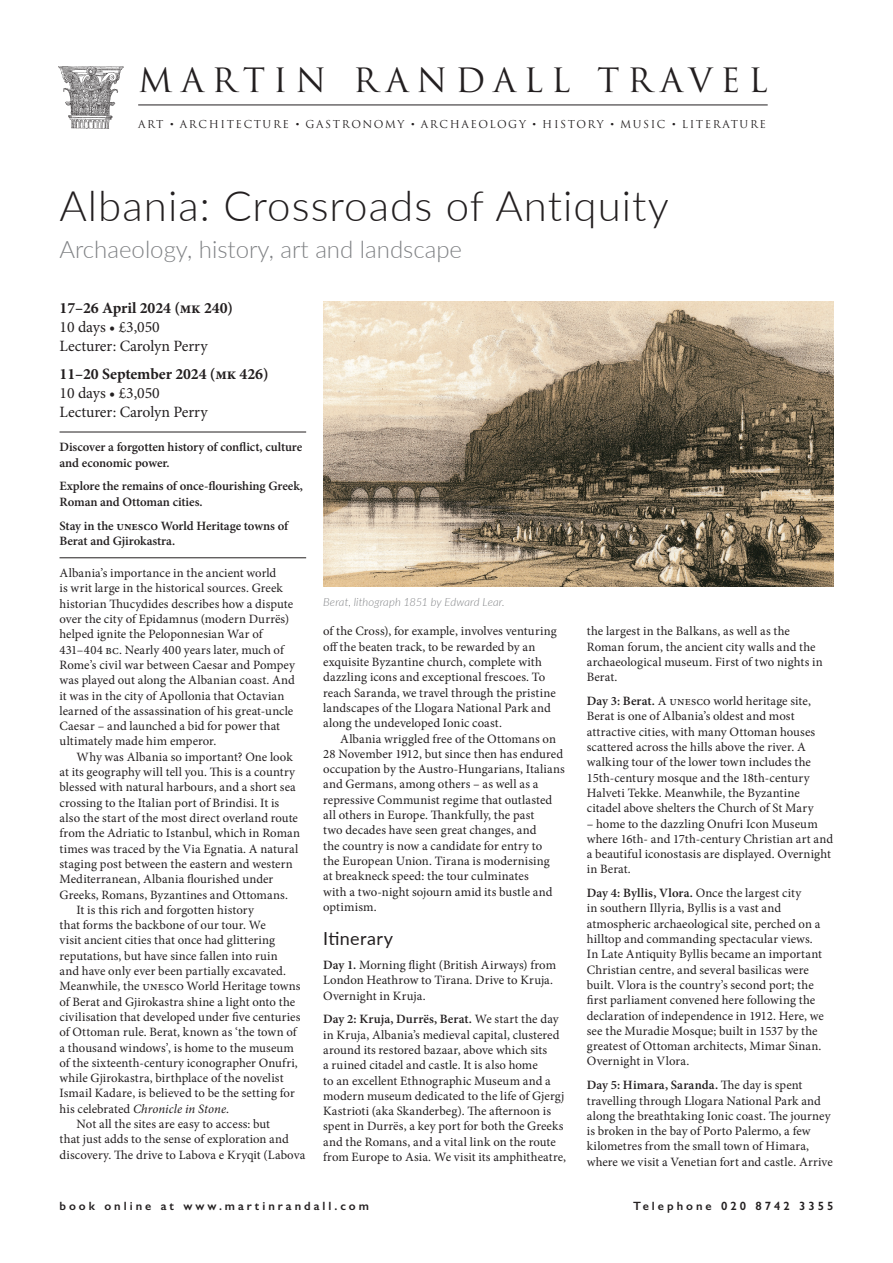
<style>
.page{position:relative;width:893px;height:1263px;background:#fff}
.page>*{position:absolute;margin:0;border:0;box-sizing:border-box;transform-origin:0 0}
.A1_A_tour_title{font:300 42px "Lato";letter-spacing:.025em;color:#231f20}
.MRT_header_22_5_Trajan{font:32.7px "Trajan Pro";letter-spacing:.245em;color:#231f20}
.A2_Tour_subtitle{font:300 24px "Lato";color:#808285}
.D3_Itinerary_heading{font:18px "Lato";letter-spacing:.02em;color:#231f20}
.B1_Dates_line_1_bld_Min{font:700 15.75px "Minion Pro";letter-spacing:-.005em;color:#231f20}
.B2_Dates_line_2_Min{font:15.75px "Minion Pro";letter-spacing:-.005em;color:#231f20}
.B3_Dates_line_3___2_Min{font:15.75px "Minion Pro";letter-spacing:-.01em;color:#231f20}
.B3_Dates_line_3___4_Min{font:15.75px "Minion Pro";letter-spacing:-.01em;color:#231f20}
.D2_Introduction{font:12.75px/15.3px "Minion Pro";letter-spacing:.01em;color:#231f20}
.D4_Itinerary{font:12.75px/15.3px "Minion Pro";letter-spacing:.01em;color:#231f20}
.D1_Introduction_first_para{font:12.75px/15.3px "Minion Pro";letter-spacing:.005em;color:#231f20}
.C2_Highlights_no_rule{font:600 12.75px/15.3px "Minion Pro";letter-spacing:-.005em;color:#231f20}
.C1_Highlights_top_rule{font:600 12.75px/15.3px "Minion Pro";letter-spacing:-.01em;color:#231f20}
.C3_Highlights_bottom_rule{font:600 12.75px/15.3px "Minion Pro";letter-spacing:-.005em;color:#231f20}
.t1{font:600 12px "Gill Sans";letter-spacing:.25em;color:#231f20}
.Illustration_caption{font:italic 300 11.25px "Lato";letter-spacing:.01em;color:#808285}
.MRT_subtitle_8_Trajan{font:10.65px "Trajan Pro";letter-spacing:.15em;color:#231f20}
.s1{font-family:"Adobe Caslon Pro"}
.s2{font-style:italic}
.s3{font-weight:600}
</style>
<div class="page">
<img style="left:58px;top:66px;width:66px;height:63px">
<hr style="left:138px;top:105px;width:630px;height:1px;background:#231f20">
<hr style="left:60px;top:432px;width:246px;height:1px;background:#231f20">
<hr style="left:60px;top:557px;width:246px;height:1px;background:#231f20">
<img style="left:323px;top:302px;width:510px;height:285px">
<p class="MRT_header_22_5_Trajan" style="left:138px;top:59px;width:631px">MARTIN RANDALL TRAVEL</p>
<p class="MRT_subtitle_8_Trajan" style="left:138px;top:117px;width:629px">ART <span class="s1">•</span> ARCHITECTURE <span class="s1">•</span> GASTRONOMY <span class="s1">•</span> ARCHAEOLOGY <span class="s1">•</span> HISTORY <span class="s1">•</span> MUSIC <span class="s1">•</span> LITERATURE</p>
<p class="A1_A_tour_title" style="left:60px;top:177px;width:611px">Albania: Crossroads of Antiquity</p>
<p class="A2_Tour_subtitle" style="left:60px;top:233px;width:404px">Archaeology, history, art and landscape</p>
<p class="B1_Dates_line_1_bld_Min" style="left:60px;top:297px;width:175px">17–26 April 2024 (mk 240)</p>
<p class="B2_Dates_line_2_Min" style="left:60px;top:317px;width:102px">10 days • £3,050</p>
<p class="B3_Dates_line_3___2_Min" style="left:60px;top:336px;width:150px">Lecturer: Carolyn Perry</p>
<p class="B1_Dates_line_1_bld_Min" style="left:60px;top:363px;width:211px">11–20 September 2024 (mk 426)</p>
<p class="B2_Dates_line_2_Min" style="left:60px;top:382px;width:102px">10 days • £3,050</p>
<p class="B3_Dates_line_3___4_Min" style="left:60px;top:401px;width:150px">Lecturer: Carolyn Perry</p>
<p class="C1_Highlights_top_rule" style="left:60px;top:439px;width:244px">Discover a forgotten history of conflict, culture and economic power.</p>
<p class="C2_Highlights_no_rule" style="left:60px;top:479px;width:245px">Explore the remains of once-flourishing Greek,<br>Roman and Ottoman cities.</p>
<p class="C3_Highlights_bottom_rule" style="left:60px;top:518px;width:230px">Stay in the unesco World Heritage towns of<br>Berat and Gjirokastra.</p>
<p class="D1_Introduction_first_para" style="left:60px;top:565px;width:237px">Albania’s importance in the ancient world<br>is writ large in the historical sources. Greek historian Thucydides describes how a dispute over the city of Epidamnus (modern Durrës) helped ignite the Peloponnesian War of 431–404 bc. Nearly 400 years later, much of Rome’s civil war between Caesar and Pompey was played out along the Albanian coast. And it was in the city of Apollonia that Octavian learned of the assassination of his great-uncle Caesar – and launched a bid for power that ultimately made him emperor.</p>
<p class="D2_Introduction" style="left:60px;top:749px;width:242px;text-indent:17px">Why was Albania so important? One look at its geography will tell you. This is a country blessed with natural harbours, and a short sea crossing to the Italian port of Brindisi. It is also the start of the most direct overland route from the Adriatic to Istanbul, which in Roman times was traced by the Via Egnatia. A natural staging post between the eastern and western Mediterranean, Albania flourished under Greeks, Romans, Byzantines and Ottomans.</p>
<p class="D2_Introduction" style="left:60px;top:902px;width:243px;text-indent:17px">It is this rich and forgotten history<br>that forms the backbone of our tour. We<br>visit ancient cities that once had glittering reputations, but have since fallen into ruin<br>and have only ever been partially excavated.<br>Meanwhile, the unesco World Heritage towns of Berat and Gjirokastra shine a light onto the civilisation that developed under five centuries of Ottoman rule. Berat, known as ‘the town of a thousand windows’, is home to the museum of the sixteenth-century iconographer Onufri, while Gjirokastra, birthplace of the novelist Ismail Kadare, is believed to be the setting for his celebrated <span class="s2">Chronicle in Stone</span>.</p>
<p class="D2_Introduction" style="left:60px;top:1116px;width:247px;text-indent:17px">Not all the sites are easy to access: but<br>that just adds to the sense of exploration and discovery. The drive to Labova e Kryqit (Labova</p>
<p class="Illustration_caption" style="left:323px;top:594px;width:183px">Berat, lithograph 1851 by Edward Lear.</p>
<p class="D2_Introduction" style="left:323px;top:624px;width:235px">of the Cross), for example, involves venturing off the beaten track, to be rewarded by an exquisite Byzantine church, complete with dazzling icons and exceptional frescoes. To reach Saranda, we travel through the pristine landscapes of the Llogara National Park and along the undeveloped Ionic coast.</p>
<p class="D2_Introduction" style="left:323px;top:731px;width:243px;text-indent:17px">Albania wriggled free of the Ottomans on 28 November 1912, but since then has endured occupation by the Austro-Hungarians, Italians and Germans, among others – as well as a repressive Communist regime that outlasted all others in Europe. Thankfully, the past<br>two decades have seen great changes, and<br>the country is now a candidate for entry to<br>the European Union. Tirana is modernising<br>at breakneck speed: the tour culminates<br>with a two-night sojourn amid its bustle and optimism.</p>
<p class="D3_Itinerary_heading" style="left:323px;top:926px;width:72px">Itinerary</p>
<p class="D4_Itinerary" style="left:323px;top:957px;width:234px"><span class="s3">Day 1.</span> Morning flight (British Airways) from<br>London Heathrow to Tirana. Drive to Kruja.<br>Overnight in Kruja.</p>
<p class="D4_Itinerary" style="left:323px;top:1012px;width:244px"><span class="s3">Day 2: Kruja, Durrës, Berat.</span> We start the day in Kruja, Albania’s medieval capital, clustered around its restored bazaar, above which sits<br>a ruined citadel and castle. It is also home<br>to an excellent Ethnographic Museum and a modern museum dedicated to the life of Gjergj Kastrioti (aka Skanderbeg). The afternoon is spent in Durrës, a key port for both the Greeks and the Romans, and a vital link on the route from Europe to Asia. We visit its amphitheatre,</p>
<p class="D4_Itinerary" style="left:587px;top:624px;width:238px">the largest in the Balkans, as well as the Roman forum, the ancient city walls and the archaeological museum. First of two nights in Berat.</p>
<p class="D4_Itinerary" style="left:587px;top:693px;width:230px"><span class="s3">Day 3: Berat.</span> A unesco world heritage site, Berat is one of Albania’s oldest and most attractive cities, with many Ottoman houses scattered across the hills above the river. A walking tour of the lower town includes the 15th-century mosque and the 18th-century Halveti Tekke. Meanwhile, the Byzantine citadel above shelters the Church of St Mary</p>
<p class="D4_Itinerary" style="left:587px;top:816px;width:248px">– home to the dazzling Onufri Icon Museum where 16th- and 17th-century Christian art and a beautiful iconostasis are displayed. Overnight in Berat.</p>
<p class="D4_Itinerary" style="left:587px;top:885px;width:239px"><span class="s3">Day 4: Byllis, Vlora.</span> Once the largest city<br>in southern Illyria, Byllis is a vast and atmospheric archaeological site, perched on a hilltop and commanding spectacular views.<br>In Late Antiquity Byllis became an important Christian centre, and several basilicas were built. Vlora is the country’s second port; the first parliament convened here following the declaration of independence in 1912. Here, we see the Muradie Mosque; built in 1537 by the greatest of Ottoman architects, Mimar Sinan.<br>Overnight in Vlora.</p>
<p class="D4_Itinerary" style="left:587px;top:1077px;width:247px"><span class="s3">Day 5: Himara, Saranda.</span> The day is spent travelling through Llogara National Park and along the breathtaking Ionic coast. The journey is broken in the bay of Porto Palermo, a few kilometres from the small town of Himara, where we visit a Venetian fort and castle. Arrive</p>
<p class="t1" style="left:60px;top:1199px;width:311px">book online at www.martinrandall.com</p>
<p class="t1" style="left:633px;top:1199px;width:202px">Telephone 020 8742 3355</p>
</div>
